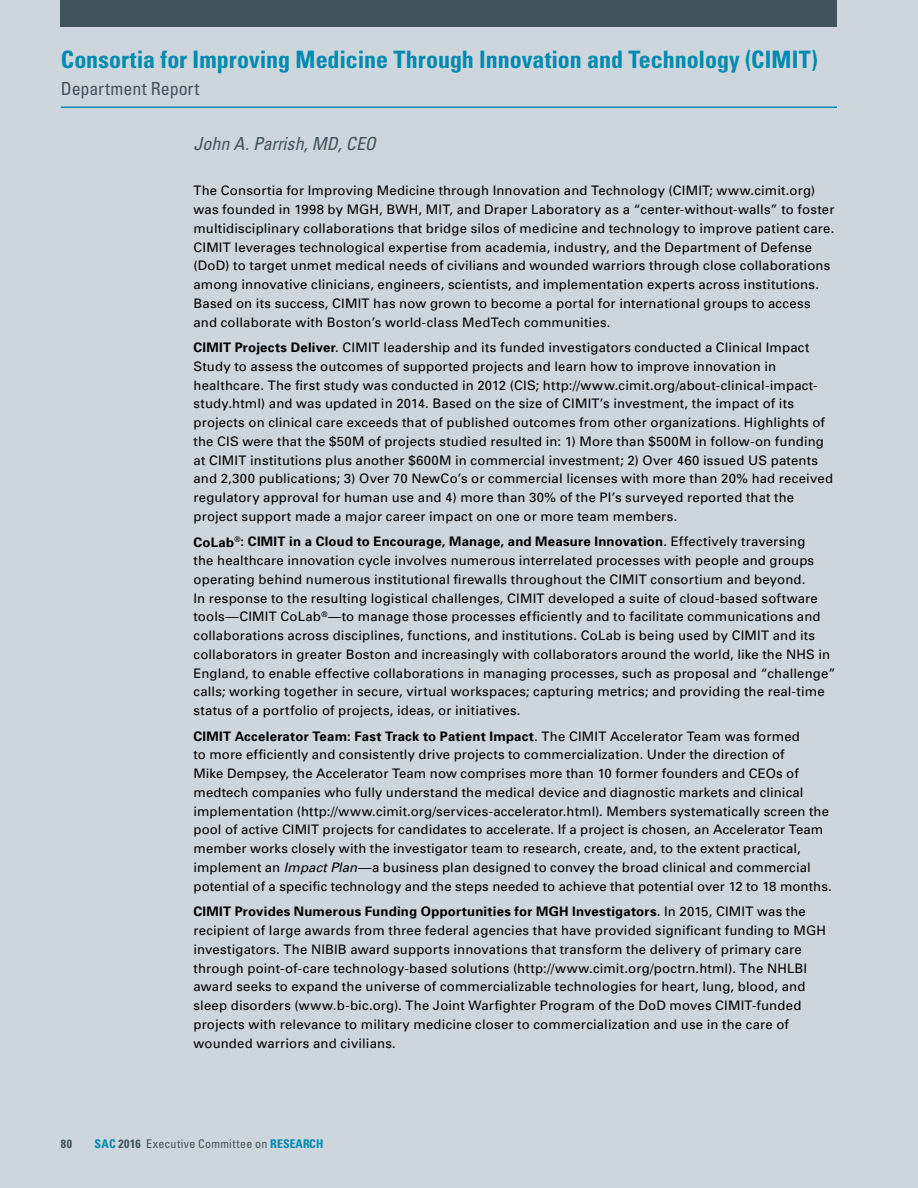
<style>
.page{position:relative;width:918px;height:1188px;background:#cdd6dc}
.page>*{position:absolute;margin:0;border:0;box-sizing:border-box;transform-origin:0 0}
.t1{font:700 condensed 24px "Univers";color:#008ab0}
.t2{font:italic condensed 18px "Univers";color:#41535d}
.t3{font:condensed 18px "Univers";color:#41535d}
.t4{font:13.2px/18.8px "Univers";letter-spacing:.015em;color:#000}
.t5{font:condensed 12px "Univers";letter-spacing:.02em;color:#41535d}
.t6{font:700 condensed 12px "Univers";color:#41535d}
.s1{font-weight:700}
.s2{font-style:italic}
.s3{font-weight:700;color:#008ab0}
</style>
<div class="page">
<hr style="left:61px;top:106px;width:776px;height:2px;background:#008ab0">
<div style="left:61px;top:0;width:776px;height:27px;background:#41535d"></div>
<h1 class="t1" style="left:61px;top:44px;width:759px">Consortia for Improving Medicine Through Innovation and Technology (CIMIT)</h1>
<h2 class="t3" style="left:61px;top:77px;width:140px">Department Report</h2>
<h2 class="t2" style="left:194px;top:132px;width:184px">John A. Parrish, MD, CEO</h2>
<p class="t4" style="left:194px;top:181px;width:643px">The Consortia for Improving Medicine through Innovation and Technology (CIMIT; www.cimit.org) was founded in 1998 by MGH, BWH, MIT, and Draper Laboratory as a “center-without-walls” to foster multidisciplinary collaborations that bridge silos of medicine and technology to improve patient care.<br>CIMIT leverages technological expertise from academia, industry, and the Department of Defense (DoD) to target unmet medical needs of civilians and wounded warriors through close collaborations among innovative clinicians, engineers, scientists, and implementation experts across institutions.<br>Based on its success, CIMIT has now grown to become a portal for international groups to access and collaborate with Boston’s world-class MedTech communities.</p>
<p class="t4" style="left:194px;top:338px;width:641px"><span class="s1">CIMIT Projects Deliver</span>. CIMIT leadership and its funded investigators conducted a Clinical Impact Study to assess the outcomes of supported projects and learn how to improve innovation in healthcare. The first study was conducted in 2012 (CIS; http://www.cimit.org/about-clinical-impact&shy;study.html) and was updated in 2014. Based on the size of CIMIT’s investment, the impact of its projects on clinical care exceeds that of published outcomes from other organizations. Highlights of the CIS were that the $50M of projects studied resulted in: 1) More than $500M in follow-on funding at CIMIT institutions plus another $600M in commercial investment; 2) Over 460 issued US patents and 2,300 publications; 3) Over 70 NewCo’s or commercial licenses with more than 20% had received regulatory approval for human use and 4) more than 30% of the PI’s surveyed reported that the project support made a major career impact on one or more team members.</p>
<p class="t4" style="left:193px;top:532px;width:644px"><span class="s1">CoLab</span><sup>®</sup><span class="s1">: CIMIT in a Cloud to Encourage, Manage, and Measure Innovation</span>. Effectively traversing<br>the healthcare innovation cycle involves numerous interrelated processes with people and groups operating behind numerous institutional firewalls throughout the CIMIT consortium and beyond.<br>In response to the resulting logistical challenges, CIMIT developed a suite of cloud-based software tools—CIMIT CoLab<sup>®</sup>—to manage those processes efficiently and to facilitate communications and collaborations across disciplines, functions, and institutions. CoLab is being used by CIMIT and its collaborators in greater Boston and increasingly with collaborators around the world, like the NHS in England, to enable effective collaborations in managing processes, such as proposal and “challenge” calls; working together in secure, virtual workspaces; capturing metrics; and providing the real-time status of a portfolio of projects, ideas, or initiatives.</p>
<p class="t4" style="left:193px;top:726px;width:640px"><span class="s1">CIMIT Accelerator Team: Fast Track to Patient Impact</span>. The CIMIT Accelerator Team was formed<br>to more efficiently and consistently drive projects to commercialization. Under the direction of<br>Mike Dempsey, the Accelerator Team now comprises more than 10 former founders and CEOs of medtech companies who fully understand the medical device and diagnostic markets and clinical implementation (http://www.cimit.org/services-accelerator.html). Members systematically screen the pool of active CIMIT projects for candidates to accelerate. If a project is chosen, an Accelerator Team member works closely with the investigator team to research, create, and, to the extent practical, implement an <span class="s2">Impact Plan</span>—a business plan designed to convey the broad clinical and commercial potential of a specific technology and the steps needed to achieve that potential over 12 to 18 months.</p>
<p class="t4" style="left:193px;top:902px;width:634px"><span class="s1">CIMIT Provides Numerous Funding Opportunities for MGH Investigators.</span> In 2015, CIMIT was the recipient of large awards from three federal agencies that have provided significant funding to MGH investigators. The NIBIB award supports innovations that transform the delivery of primary care through point-of-care technology-based solutions (http://www.cimit.org/poctrn.html). The NHLBI award seeks to expand the universe of commercializable technologies for heart, lung, blood, and sleep disorders (www.b-bic.org). The Joint Warfighter Program of the DoD moves CIMIT-funded projects with relevance to military medicine closer to commercialization and use in the care of wounded warriors and civilians.</p>
<p class="t6" style="left:61px;top:1136px;width:13px">80</p>
<p class="t5" style="left:94px;top:1136px;width:230px"><span class="s3">SAC</span> <span class="s1">2016</span> Executive Committee on <span class="s3">RESEARCH</span></p>
</div>
